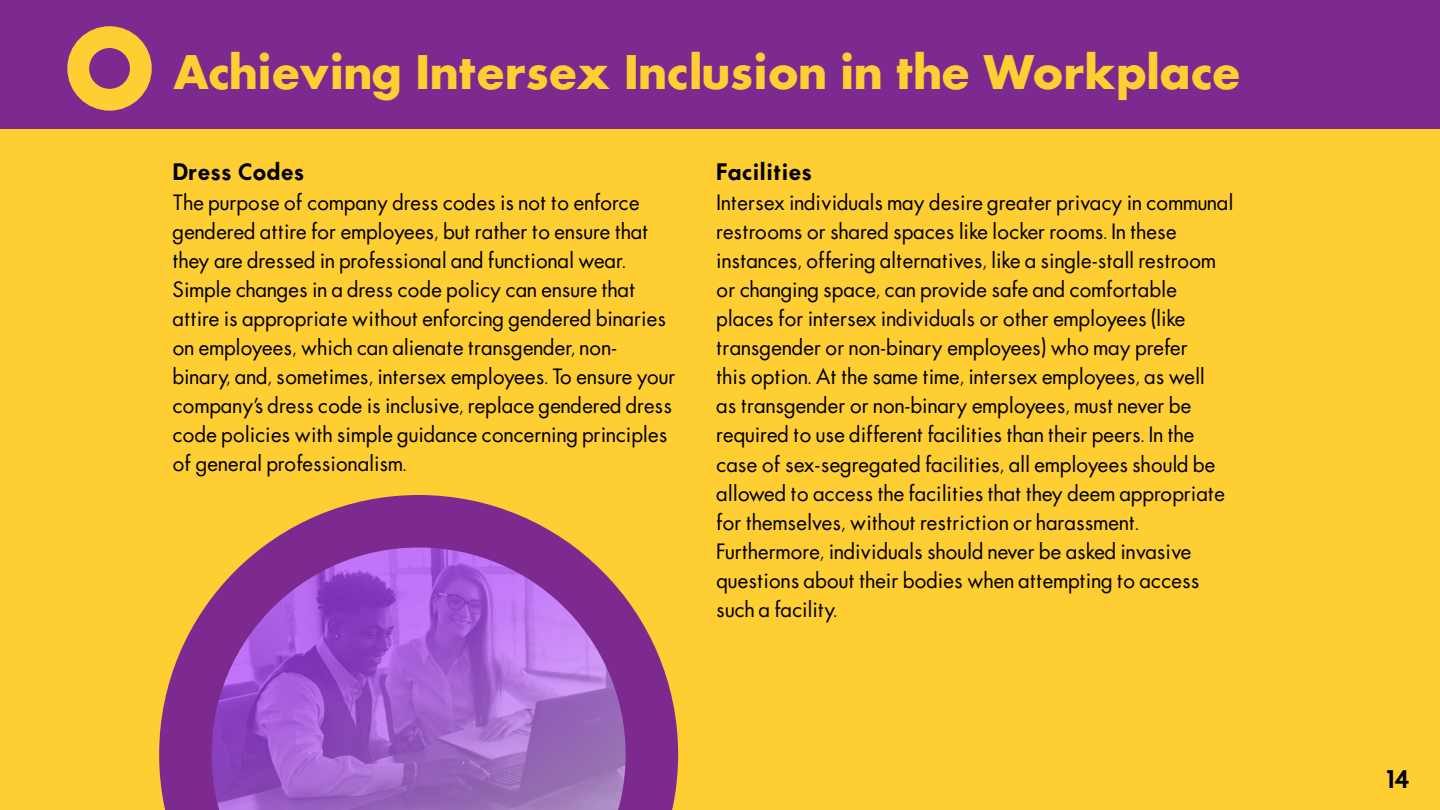
<style>
.page{position:relative;width:1440px;height:810px;background:#fff}
.page>*{position:absolute;margin:0;border:0;box-sizing:border-box;transform-origin:0 0}
.t1{font:700 45px "Futura";letter-spacing:-.03em;color:#ffce32}
.t2{font:600 22.5px "Futura";color:#000}
.t3{font:21px/29.1px "Futura";color:#000}
.t4{font:600 21px "Futura";color:#000}
</style>
<div class="page">
<div style="left:0;top:0;width:1440px;height:129px;background:#7c2a90"></div>
<div style="left:0;top:129px;width:1440px;height:681px;background:#ffce32"></div>
<div style="left:67px;top:26px;width:85px;height:85px;border:22px solid #ffce32;border-radius:50%"></div>
<svg style="left:159px;top:495px;width:519px;height:315px"></svg>
<h1 class="t1" style="left:172px;top:41px;width:1070px">Achieving Intersex Inclusion in the Workplace</h1>
<p class="t4" style="left:172px;top:157px;width:134px">Dress Codes</p>
<p class="t3" style="left:172px;top:187px;width:504px">The purpose of company dress codes is not to enforce gendered attire for employees, but rather to ensure that they are dressed in professional and functional wear.<br>Simple changes in a dress code policy can ensure that attire is appropriate without enforcing gendered binaries on employees, which can alienate transgender, non&shy;binary, and, sometimes, intersex employees. To ensure your company’s dress code is inclusive, replace gendered dress code policies with simple guidance concerning principles of general professionalism.</p>
<p class="t4" style="left:716px;top:157px;width:97px">Facilities</p>
<p class="t3" style="left:716px;top:187px;width:519px">Intersex individuals may desire greater privacy in communal restrooms or shared spaces like locker rooms. In these instances, offering alternatives, like a single-stall restroom or changing space, can provide safe and comfortable places for intersex individuals or other employees (like transgender or non-binary employees) who may prefer<br>this option. At the same time, intersex employees, as well<br>as transgender or non-binary employees, must never be required to use different facilities than their peers. In the case of sex-segregated facilities, all employees should be allowed to access the facilities that they deem appropriate for themselves, without restriction or harassment.<br>Furthermore, individuals should never be asked invasive questions about their bodies when attempting to access such a facility.</p>
<p class="t2" style="left:1386px;top:764px;width:25px">14</p>
</div>
